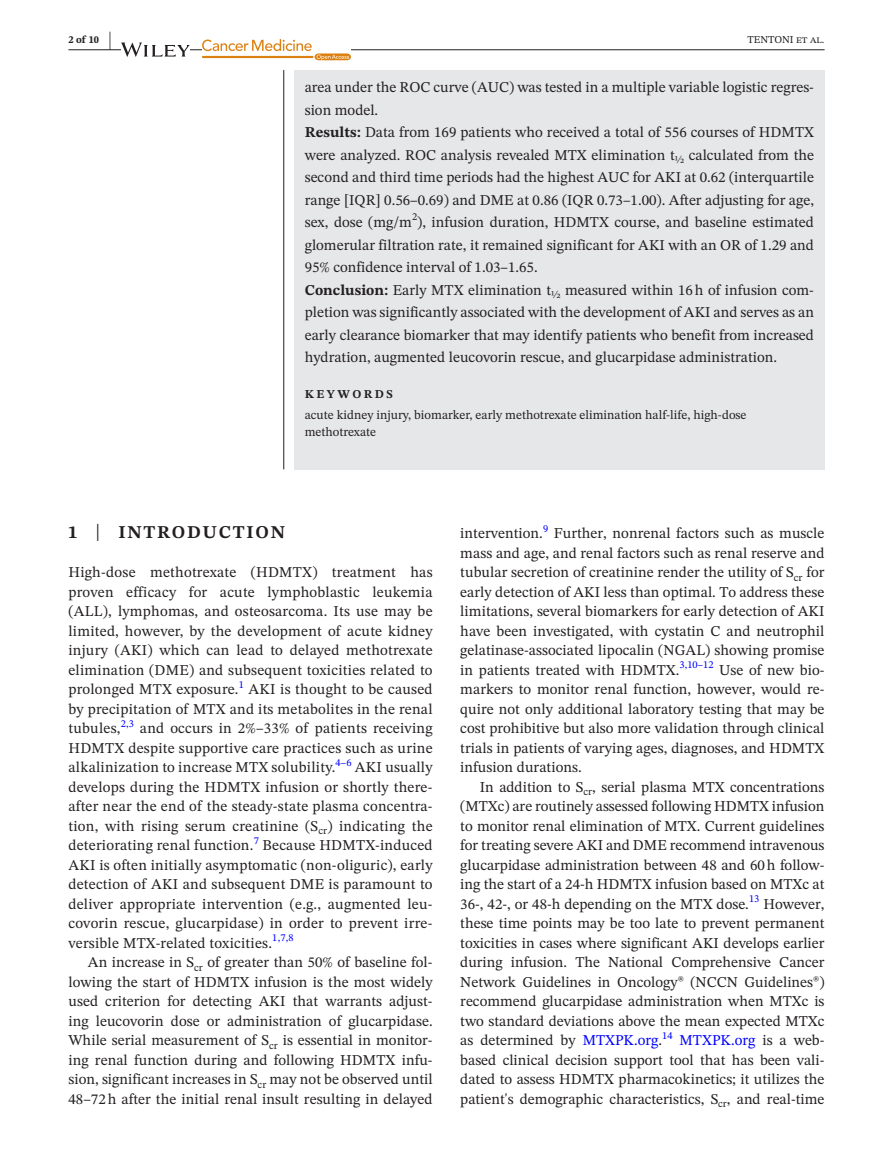
<style>
.page{position:relative;width:893px;height:1174px;background:#fff}
.page>*{position:absolute;margin:0;border:0;box-sizing:border-box;transform-origin:0 0}
.t1{font:700 18px "STIX Two Text";letter-spacing:.1em;color:#231f20}
.t2{font:15px/19.5px "STIX Two Text";color:#231f20;text-align:justify}
.t3{font:12.75px/17.2px "STIX Two Text";color:#231f20}
.t4{font:700 12px "STIX Two Text";letter-spacing:.2em;color:#231f20}
.t5{font:10.5px "STIX Two Text";color:#00f}
.t6{font:10.5px "STIX Two Text";color:#231f20}
.t7{font:700 10.5px "STIX Two Text";color:#231f20}
.s1{font-size:21px}
.s2{font-weight:700}
.s3{font-weight:400;font-size:23.7px}
.s4{color:#00f}
</style>
<div class="page">
<hr style="left:68px;top:49px;width:756px;height:1px;background:#231f20">
<svg style="left:121px;top:43px;width:69px;height:14px"></svg>
<svg style="left:202px;top:39px;width:149px;height:21px"></svg>
<div style="left:294px;top:70px;width:530px;height:399px;background:#e6e7e9"></div>
<hr style="left:283px;top:70px;width:1px;height:399px;background:#231f20">
<p class="t7" style="left:68px;top:32px;width:44px">2 of 10 <span class="s1">|</span></p>
<p class="t6" style="left:747px;top:32px;width:79px">TENTONI et al.</p>
<p class="t2" style="left:305px;top:76px;width:511px;line-height:22.5px;text-align:left">area under the ROC curve (AUC) was tested in a multiple variable logistic regres&shy;sion model.<br><span class="s2">Results:</span> Data from 169 patients who received a total of 556 courses of HDMTX were analyzed. ROC analysis revealed MTX elimination t<sub>½</sub> calculated from the second and third time periods had the highest AUC for AKI at 0.62 (interquartile range [IQR] 0.56–0.69) and DME at 0.86 (IQR 0.73–1.00). After adjusting for age, sex, dose (mg/m ), infusion duration, HDMTX course, and baseline estimated</p>
<p class="t6" style="left:412px;top:209px;width:7px">2</p>
<p class="t2" style="left:305px;top:233px;width:511px;line-height:22.5px;text-align:left">glomerular filtration rate, it remained significant for AKI with an OR of 1.29 and 95% confidence interval of 1.03–1.65.<br><span class="s2">Conclusion:</span> Early MTX elimination t<sub>½</sub> measured within 16h of infusion com&shy;pletion was significantly associated with the development of AKI and serves as an early clearance biomarker that may identify patients who benefit from increased hydration, augmented leucovorin rescue, and glucarpidase administration.</p>
<p class="t4" style="left:305px;top:385px;width:90px">KEYWORDS</p>
<p class="t3" style="left:305px;top:406px;width:443px">acute kidney injury, biomarker, early methotrexate elimination half-life, high-dose methotrexate</p>
<p class="t1" style="left:68px;top:519px;width:218px">1 <span class="s3">|</span> INTRODUCTION</p>
<p class="t2" style="left:68px;top:562px;width:366px">High-dose methotrexate (HDMTX) treatment has proven efficacy for acute lymphoblastic leukemia (ALL), lymphomas, and osteosarcoma. Its use may be limited, however, by the development of acute kidney injury (AKI) which can lead to delayed methotrexate elimination (DME) and subsequent toxicities related to prolonged MTX exposure.</p>
<p class="t5" style="left:239px;top:676px;width:7px">1</p>
<p class="t2" style="left:68px;top:679px;width:366px;text-indent:180px">AKI is thought to be caused by precipitation of MTX and its metabolites in the renal tubules,</p>
<p class="t5" style="left:121px;top:715px;width:15px">2,3</p>
<p class="t2" style="left:68px;top:718px;width:366px;text-indent:71px">and occurs in 2%–33% of patients receiving HDMTX despite supportive care practices such as urine alkalinization to increase MTX solubility.</p>
<p class="t5" style="left:336px;top:754px;width:17px">4–6</p>
<p class="t2" style="left:68px;top:757px;width:366px;text-indent:286px">AKI usually develops during the HDMTX infusion or shortly there&shy;after near the end of the steady-state plasma concentra&shy;tion, with rising serum creatinine (S<sub>cr</sub>) indicating the deteriorating renal function.</p>
<p class="t5" style="left:254px;top:832px;width:7px">7</p>
<p class="t2" style="left:68px;top:835px;width:366px;text-indent:194px">Because HDMTX-induced AKI is often initially asymptomatic (non-oliguric), early detection of AKI and subsequent DME is paramount to deliver appropriate intervention (e.g., augmented leu&shy;covorin rescue, glucarpidase) in order to prevent irre&shy;versible MTX-related toxicities.</p>
<p class="t5" style="left:272px;top:930px;width:23px">1,7,8</p>
<p class="t2" style="left:68px;top:952px;width:366px;text-indent:20px">An increase in S<sub>cr</sub> of greater than 50% of baseline fol&shy;lowing the start of HDMTX infusion is the most widely used criterion for detecting AKI that warrants adjust&shy;ing leucovorin dose or administration of glucarpidase.<br>While serial measurement of S<sub>cr</sub> is essential in monitor&shy;ing renal function during and following HDMTX infu&shy;sion, significant increases in S<sub>cr</sub> may not be observed until 48–72h after the initial renal insult resulting in delayed</p>
<p class="t2" style="left:460px;top:523px;width:84px">intervention.</p>
<p class="t5" style="left:543px;top:520px;width:7px">9</p>
<p class="t2" style="left:460px;top:523px;width:366px;text-indent:94px">Further, nonrenal factors such as muscle mass and age, and renal factors such as renal reserve and tubular secretion of creatinine render the utility of S<sub>cr</sub> for early detection of AKI less than optimal. To address these limitations, several biomarkers for early detection of AKI have been investigated, with cystatin C and neutrophil gelatinase-associated lipocalin (NGAL) showing promise in patients treated with HDMTX.</p>
<p class="t5" style="left:679px;top:657px;width:35px">3,10–12</p>
<p class="t2" style="left:460px;top:660px;width:366px;text-indent:259px">Use of new bio&shy;markers to monitor renal function, however, would re&shy;quire not only additional laboratory testing that may be cost prohibitive but also more validation through clinical trials in patients of varying ages, diagnoses, and HDMTX infusion durations.</p>
<p class="t2" style="left:460px;top:777px;width:366px;text-indent:19px">In addition to S<sub>cr</sub>, serial plasma MTX concentrations (MTXc) are routinely assessed following HDMTX infusion to monitor renal elimination of MTX. Current guidelines for treating severe AKI and DME recommend intravenous glucarpidase administration between 48 and 60h follow&shy;ing the start of a 24-h HDMTX infusion based on MTXc at 36-, 42-, or 48-h depending on the MTX dose.</p>
<p class="t5" style="left:749px;top:891px;width:12px">13</p>
<p class="t2" style="left:460px;top:894px;width:366px;text-indent:303px">However, these time points may be too late to prevent permanent toxicities in cases where significant AKI develops earlier during infusion. The National Comprehensive Cancer Network Guidelines in Oncology® (NCCN Guidelines®) recommend glucarpidase administration when MTXc is two standard deviations above the mean expected MTXc as determined by <span class="s4">MTXPK.org</span>.</p>
<p class="t5" style="left:662px;top:1027px;width:12px">14</p>
<p class="t2" style="left:460px;top:1030px;width:366px;text-indent:219px"><span class="s4">MTXPK.org</span> is a web&shy;based clinical decision support tool that has been vali&shy;dated to assess HDMTX pharmacokinetics; it utilizes the patient's demographic characteristics, S<sub>cr</sub>, and real-time</p>
</div>
